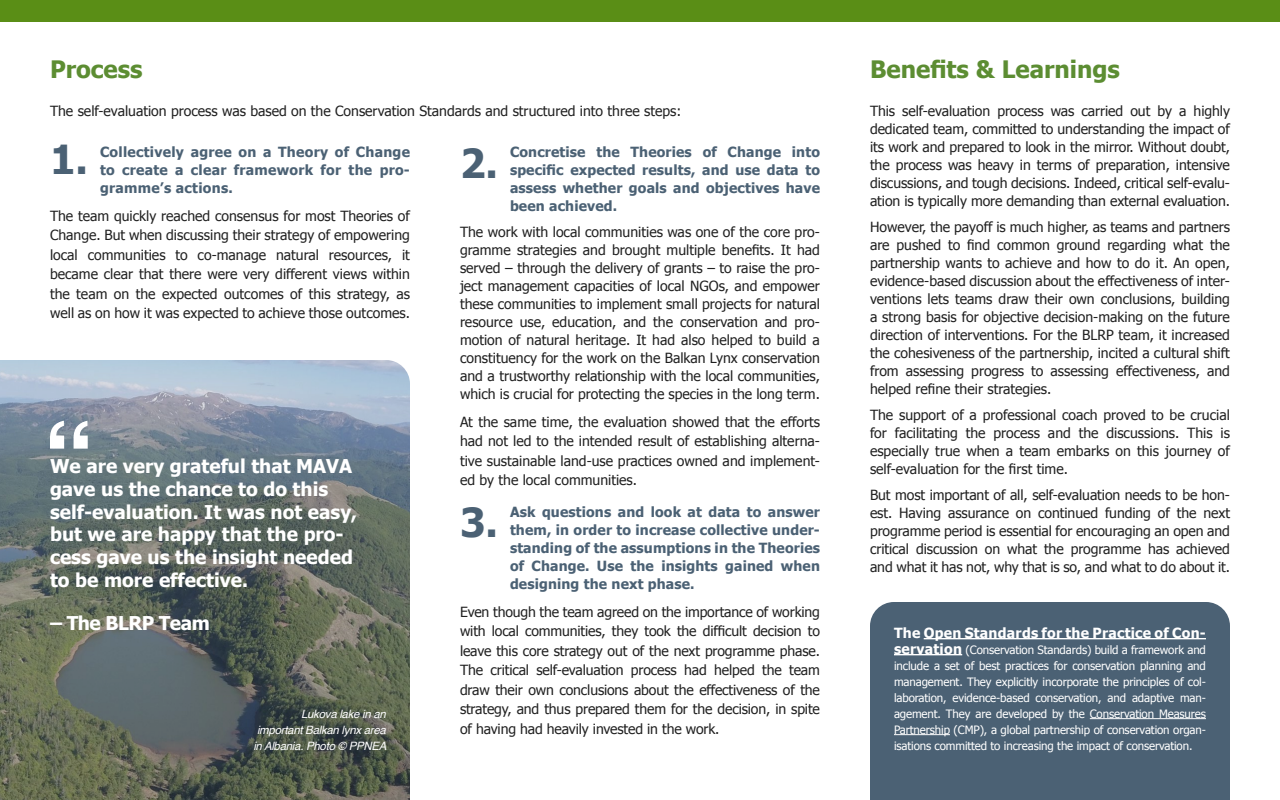
<style>
.page{position:relative;width:1280px;height:800px;background:#fff}
.page>*{position:absolute;margin:0;border:0;box-sizing:border-box;transform-origin:0 0}
.t1{font:700 101.8px "Helvetica";color:#fff}
.Drop_num{font:700 40px "Tahoma";color:#4b6174}
.t2{font:700 24px "Tahoma";color:#5c8d32}
.t3{font:700 19px/22.8px "Tahoma";color:#fff}
.t4{font:700 19px "Tahoma";letter-spacing:-.025em;color:#fff}
.t5{font:14px/18px "Tahoma";color:#212121;text-align:justify}
.Step{font:700 14px/18px "Tahoma";letter-spacing:.01em;color:#4b6174;text-align:justify}
.t6{font:700 14px "Tahoma";letter-spacing:.02em;color:#fff}
.t7{font:11.5px/16px "Tahoma";letter-spacing:-.01em;color:#fff;text-align:justify}
.t8{font:italic 11.5px/16px "Helvetica";letter-spacing:-.025em;color:#fff;text-align:right}
.s1{font-weight:700;font-size:14px}
</style>
<div class="page">
<svg style="left:0;top:360px;width:410px;height:440px;background:#6b7573"></svg>
<div style="left:870px;top:602px;width:360px;height:198px;background:#4b6174"></div>
<hr style="left:924px;top:638px;width:282px;height:1px;background:#fff">
<hr style="left:894px;top:654px;width:68px;height:1px;background:#fff">
<hr style="left:1090px;top:718px;width:116px;height:1px;background:#fff">
<hr style="left:894px;top:734px;width:56px;height:1px;background:#fff">
<div style="left:0;top:0;width:1280px;height:22px;background:#5a8e16"></div>
<h1 class="t2" style="left:50px;top:53px;width:94px">Process</h1>
<p class="t5" style="left:50px;top:102px;width:633px">The self-evaluation process was based on the Conservation Standards and structured into three steps:</p>
<p class="Drop_num" style="left:50px;top:131px;width:39px">1.</p>
<p class="Drop_num" style="left:460px;top:135px;width:39px">2.</p>
<p class="Step" style="left:100px;top:142px;width:312px">Collectively agree on a Theory of Change to create a clear framework for the pro&shy;gramme’s actions.</p>
<p class="t5" style="left:50px;top:205px;width:362px;line-height:19.5px">The team quickly reached consensus for most Theories of Change. But when discussing their strategy of empowering local communities to co-manage natural resources, it became clear that there were very different views within the team on the expected outcomes of this strategy, as well as on how it was expected to achieve those outcomes.</p>
<p class="Step" style="left:510px;top:142px;width:312px">Concretise the Theories of Change into specific expected results, and use data to assess whether goals and objectives have been achieved.</p>
<p class="t5" style="left:460px;top:222px;width:362px">The work with local communities was one of the core pro&shy;gramme strategies and brought multiple benefits. It had served – through the delivery of grants – to raise the pro&shy;ject management capacities of local NGOs, and empower these communities to implement small projects for natural resource use, education, and the conservation and pro&shy;motion of natural heritage. It had also helped to build a constituency for the work on the Balkan Lynx conservation and a trustworthy relationship with the local communities, which is crucial for protecting the species in the long term.</p>
<p class="t5" style="left:460px;top:411px;width:361px;line-height:19.5px">At the same time, the evaluation showed that the efforts had not led to the intended result of establishing alterna&shy;tive sustainable land-use practices owned and implement&shy;ed by the local communities.</p>
<p class="Step" style="left:510px;top:502px;width:312px">Ask questions and look at data to answer them, in order to increase collective under&shy;standing of the assumptions in the Theories of Change. Use the insights gained when designing the next phase.</p>
<p class="t5" style="left:460px;top:601px;width:361px;line-height:19.5px">Even though the team agreed on the importance of working with local communities, they took the difficult decision to leave this core strategy out of the next programme phase.<br>The critical self-evaluation process had helped the team draw their own conclusions about the effectiveness of the strategy, and thus prepared them for the decision, in spite of having had heavily invested in the work.</p>
<h1 class="t1" style="left:43px;top:377px;width:52px">“</h1>
<h1 class="t3" style="left:50px;top:453px;width:309px">We are very grateful that MAVA gave us the chance to do this self-evaluation. It was not easy, but we are happy that the pro&shy;cess gave us the insight needed to be more effective.</h1>
<h1 class="t4" style="left:50px;top:609px;width:161px">– The BLRP Team</h1>
<p class="Drop_num" style="left:460px;top:494px;width:39px">3.</p>
<p class="t8" style="left:253px;top:707px;width:135px">Lukova lake in an important Balkan lynx area in Albania. Photo © PPNEA</p>
<h1 class="t2" style="left:870px;top:53px;width:251px">Benefits &amp; Learnings</h1>
<p class="t5" style="left:870px;top:102px;width:362px">This self-evaluation process was carried out by a highly dedicated team, committed to understanding the impact of its work and prepared to look in the mirror. Without doubt, the process was heavy in terms of preparation, intensive discussions, and tough decisions. Indeed, critical self-evalu&shy;ation is typically more demanding than external evaluation.</p>
<p class="t5" style="left:870px;top:218px;width:362px">However, the payoff is much higher, as teams and partners are pushed to find common ground regarding what the partnership wants to achieve and how to do it. An open, evidence-based discussion about the effectiveness of inter&shy;ventions lets teams draw their own conclusions, building a strong basis for objective decision-making on the future direction of interventions. For the BLRP team, it increased the cohesiveness of the partnership, incited a cultural shift from assessing progress to assessing effectiveness, and helped refine their strategies.</p>
<p class="t5" style="left:870px;top:406px;width:362px">The support of a professional coach proved to be crucial for facilitating the process and the discussions. This is especially true when a team embarks on this journey of self-evaluation for the first time.</p>
<p class="t5" style="left:870px;top:486px;width:362px">But most important of all, self-evaluation needs to be hon&shy;est. Having assurance on continued funding of the next programme period is essential for encouraging an open and critical discussion on what the programme has achieved and what it has not, why that is so, and what to do about it.</p>
<p class="t6" style="left:894px;top:623px;width:313px">The Open Standards for the Practice of Con-</p>
<p class="t7" style="left:894px;top:641px;width:314px"><span class="s1">servation</span> (Conservation Standards) build a framework and include a set of best practices for conservation planning and management. They explicitly incorporate the principles of col&shy;laboration, evidence-based conservation, and adaptive man&shy;agement. They are developed by the Conservation Measures Partnership (CMP), a global partnership of conservation organ&shy;isations committed to increasing the impact of conservation.</p>
</div>
